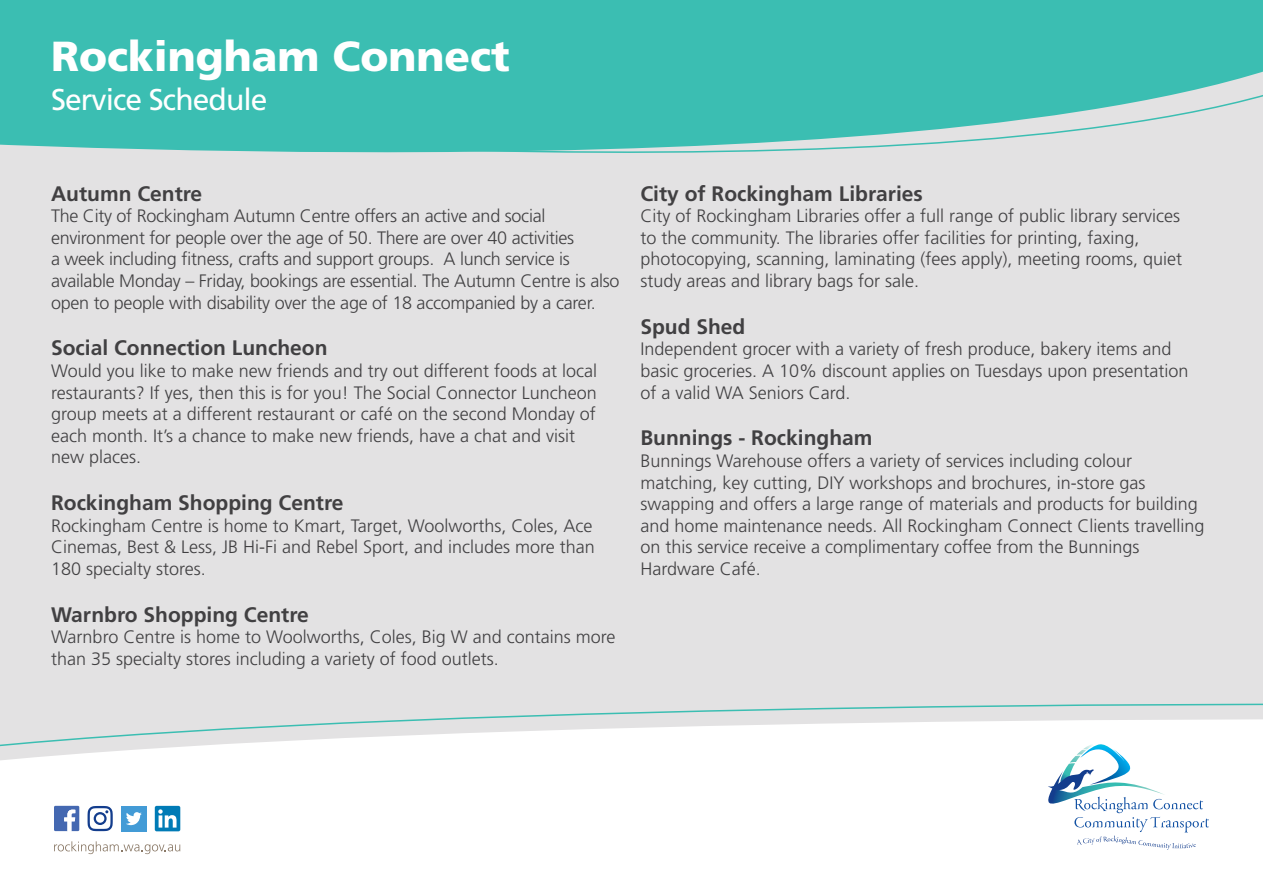
<style>
.page{position:relative;width:1263px;height:893px;background:#e3e2e3}
.page>*{position:absolute;margin:0;border:0;box-sizing:border-box;transform-origin:0 0}
.t1{font:900 42px "Frutiger LT Std";color:#fff}
.t2{font:30px "Frutiger LT Std";letter-spacing:-.03em;color:#fff}
.t3{font:700 21px "Frutiger LT Std";color:#414042}
.t4{font:300 18px/21.6px "Frutiger LT Std";color:#414042}
</style>
<div class="page">
<svg style="left:0;top:703px;width:1263px;height:190px;background:#f7f9f9"></svg>
<svg style="left:0;top:0;width:1263px;height:153px;background:#4cc1b6"></svg>
<svg style="left:54px;top:841px;width:126px;height:13px;background:#ebe8e5"></svg>
<svg style="left:88px;top:806px;width:25px;height:25px"></svg>
<svg style="left:54px;top:806px;width:25px;height:25px"></svg>
<div style="left:155px;top:806px;width:25px;height:25px;background:#007bb6;border-radius:2px"></div>
<svg style="left:158px;top:809px;width:19px;height:19px"></svg>
<div style="left:121px;top:806px;width:26px;height:25px;background:#439bd6"></div>
<svg style="left:126px;top:812px;width:16px;height:13px"></svg>
<h1 class="t1" style="left:51px;top:30px;width:460px">Rockingham Connect</h1>
<h2 class="t2" style="left:51px;top:81px;width:218px">Service Schedule</h2>
<p class="t3" style="left:51px;top:181px;width:153px">Autumn Centre</p>
<p class="t4" style="left:51px;top:205px;width:570px">The City of Rockingham Autumn Centre offers an active and social environment for people over the age of 50. There are over 40 activities<br>a week including fitness, crafts and support groups. A lunch service is available Monday – Friday, bookings are essential. The Autumn Centre is also open to people with disability over the age of 18 accompanied by a carer.</p>
<p class="t3" style="left:51px;top:336px;width:278px">Social Connection Luncheon</p>
<p class="t4" style="left:51px;top:360px;width:548px">Would you like to make new friends and try out different foods at local restaurants? If yes, then this is for you! The Social Connector Luncheon group meets at a different restaurant or café on the second Monday of each month. It’s a chance to make new friends, have a chat and visit new places.</p>
<p class="t3" style="left:51px;top:491px;width:294px">Rockingham Shopping Centre</p>
<p class="t4" style="left:51px;top:515px;width:545px">Rockingham Centre is home to Kmart, Target, Woolworths, Coles, Ace<br>Cinemas, Best &amp; Less, JB Hi-Fi and Rebel Sport, and includes more than<br>180 specialty stores.</p>
<p class="t3" style="left:51px;top:602px;width:259px">Warnbro Shopping Centre</p>
<p class="t4" style="left:51px;top:627px;width:566px">Warnbro Centre is home to Woolworths, Coles, Big W and contains more than 35 specialty stores including a variety of food outlets.</p>
<p class="t3" style="left:640px;top:181px;width:284px">City of Rockingham Libraries</p>
<p class="t4" style="left:640px;top:205px;width:543px">City of Rockingham Libraries offer a full range of public library services to the community. The libraries offer facilities for printing, faxing, photocopying, scanning, laminating (fees apply), meeting rooms, quiet study areas and library bags for sale.</p>
<p class="t3" style="left:640px;top:314px;width:107px">Spud Shed</p>
<p class="t4" style="left:640px;top:339px;width:549px">Independent grocer with a variety of fresh produce, bakery items and basic groceries. A 10% discount applies on Tuesdays upon presentation of a valid WA Seniors Card.</p>
<p class="t3" style="left:640px;top:426px;width:234px">Bunnings - Rockingham</p>
<p class="t4" style="left:640px;top:450px;width:566px">Bunnings Warehouse offers a variety of services including colour matching, key cutting, DIY workshops and brochures, in-store gas swapping and offers a large range of materials and products for building and home maintenance needs. All Rockingham Connect Clients travelling on this service receive a complimentary coffee from the Bunnings Hardware Café.</p>
</div>
